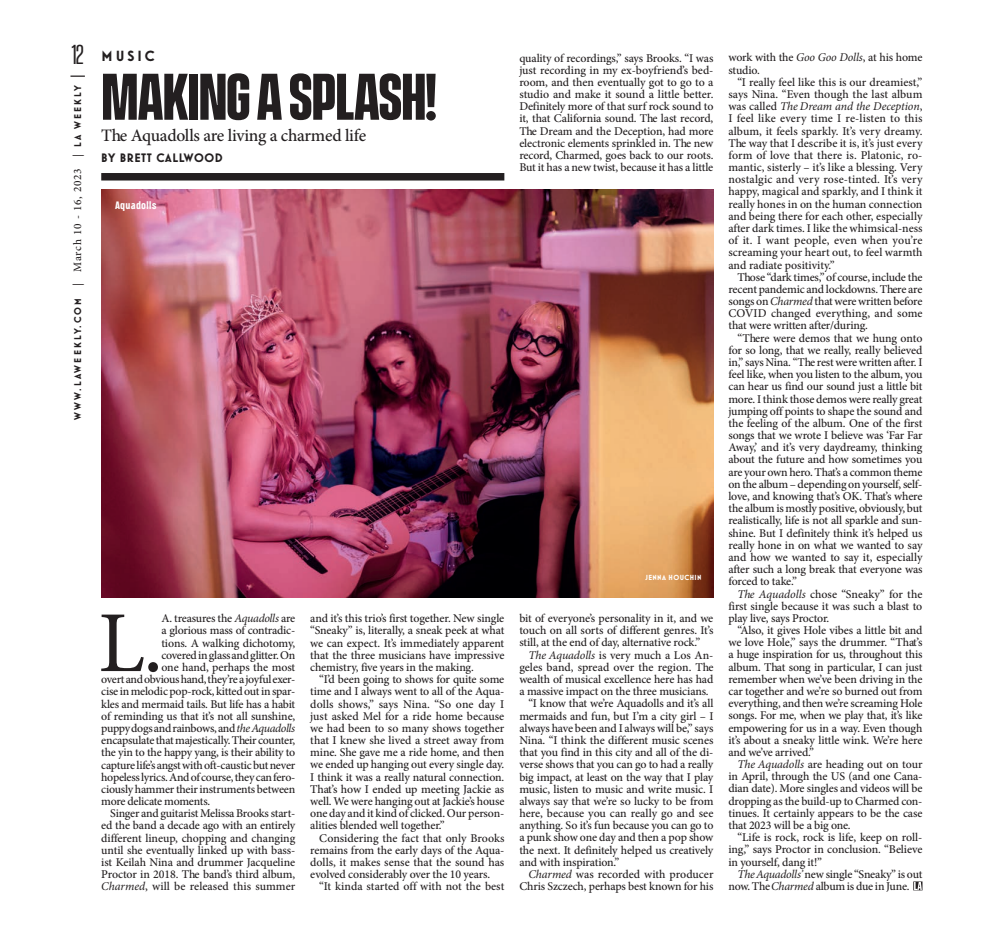
<style>
.page{position:relative;width:990px;height:945px;background:#fff}
.page>*{position:absolute;margin:0;border:0;box-sizing:border-box;transform-origin:0 0}
.t1{font:86.88px "Minion Pro";color:#231f20}
.t2{font:700 60px "Vanguard CF";letter-spacing:-.015em;color:#231f20}
.t3{font:25px "Vanguard CF";color:#231f20}
.t4{font:500 17.5px "Minion Pro";letter-spacing:-.015em;color:#231f20}
.t5{font:700 15px "Mostra Nuova Alt D";letter-spacing:.2em;color:#231f20}
.t6{font:700 12.5px "Mostra Nuova Alt D";letter-spacing:.05em;color:#231f20}
.t7{font:500 11.88px/12.1px "Minion Pro";letter-spacing:-.015em;color:#231f20;text-align:justify}
.t8{font:500 11.88px "Minion Pro";letter-spacing:.005em;color:#231f20}
.t9{font:700 10.25px "Coast";letter-spacing:.03em;color:#fff}
.t10{font:700 10px "Mostra Nuova";letter-spacing:.225em;color:#231f20}
.t11{font:700 7.5px "Mostra Nuova";letter-spacing:.05em;color:#fff}
.s1{font-family:"Minion Pro";font-weight:500;font-size:11.25px}
.s2{font-weight:400;font-style:italic}
</style>
<div class="page">
<svg style="left:70px;top:76px;width:15px;height:1px"></svg>
<div style="left:101px;top:173px;width:403px;height:8px;background:#231f20"></div>
<svg style="left:913px;top:881px;width:9px;height:9px"></svg>
<img style="left:101px;top:190px;width:612px;height:408px">
<h3 class="t3" style="left:71px;top:41px;width:15px">12</h3>
<p class="t10" style="left:72px;top:420px;width:336px;rotate:-90deg">WWW.LAWEEKLY.COM <span class="s1">| March 10 - 16, 2023 |</span> LA WEEKLY</p>
<p class="t5" style="left:102px;top:47px;width:55px">MUSIC</p>
<h2 class="t2" style="left:101px;top:62px;width:337px">MAKING A SPLASH!</h2>
<h3 class="t4" style="left:101px;top:123px;width:266px">The Aquadolls are living a charmed life</h3>
<p class="t6" style="left:101px;top:150px;width:123px">BY BRETT CALLWOOD</p>
<p class="t9" style="left:115px;top:199px;width:43px">Aquadolls</p>
<h1 class="t1" style="left:98px;top:585px;width:66px">L.</h1>
<p class="t7" style="left:161px;top:612px;width:135px">A. treasures the <span class="s2">Aquadolls</span> are</p>
<p class="t7" style="left:161px;top:625px;width:135px">a glorious mass of contradic-</p>
<p class="t7" style="left:161px;top:637px;width:135px">tions. A walking dichotomy,</p>
<p class="t7" style="left:161px;top:649px;width:135px">covered in glass and glitter. On</p>
<p class="t7" style="left:161px;top:661px;width:135px">one hand, perhaps the most</p>
<p class="t7" style="left:101px;top:673px;width:196px">overt and obvious hand, they’re a joyful exer-</p>
<p class="t7" style="left:101px;top:686px;width:196px">cise in melodic pop-rock, kitted out in spar-</p>
<p class="t7" style="left:101px;top:698px;width:196px">kles and mermaid tails. But life has a habit</p>
<p class="t7" style="left:101px;top:710px;width:196px">of reminding us that it’s not all sunshine,</p>
<p class="t7" style="left:101px;top:722px;width:196px">puppy dogs and rainbows, and <span class="s2">the Aquadolls</span></p>
<p class="t7" style="left:101px;top:734px;width:196px">encapsulate that majestically. Their counter,</p>
<p class="t7" style="left:101px;top:747px;width:196px">the yin to the happy yang, is their ability to</p>
<p class="t7" style="left:101px;top:759px;width:196px">capture life’s angst with oft-caustic but never</p>
<p class="t7" style="left:101px;top:771px;width:196px">hopeless lyrics. And of course, they can fero-</p>
<p class="t7" style="left:101px;top:783px;width:196px">ciously hammer their instruments between</p>
<p class="t7" style="left:101px;top:795px;width:111px">more delicate moments.</p>
<p class="t7" style="left:110px;top:807px;width:187px">Singer and guitarist Melissa Brooks start-</p>
<p class="t7" style="left:101px;top:820px;width:196px">ed the band a decade ago with an entirely</p>
<p class="t7" style="left:101px;top:832px;width:196px">different lineup, chopping and changing</p>
<p class="t7" style="left:101px;top:844px;width:196px">until she eventually linked up with bass-</p>
<p class="t7" style="left:101px;top:856px;width:196px">ist Keilah Nina and drummer Jacqueline</p>
<p class="t7" style="left:101px;top:868px;width:196px">Proctor in 2018. The band’s third album,</p>
<p class="t8" style="left:101px;top:879px;width:196px"><span class="s2">Charmed</span>, will be released this summer</p>
<p class="t7" style="left:310px;top:612px;width:196px">and it’s this trio’s first together. New single “Sneaky” is, literally, a sneak peek at what we can expect. It’s immediately apparent that the three musicians have impressive chemistry, five years in the making.</p>
<p class="t7" style="left:310px;top:673px;width:196px;text-indent:9px">“I’d been going to shows for quite some time and I always went to all of the Aqua&shy;dolls shows,” says Nina. “So one day I just asked Mel for a ride home because we had been to so many shows together that I knew she lived a street away from mine. She gave me a ride home, and then we ended up hanging out every single day.<br>I think it was a really natural connection.<br>That’s how I ended up meeting Jackie as well. We were hanging out at Jackie’s house one day and it kind of clicked. Our person&shy;alities blended well together.”</p>
<p class="t7" style="left:310px;top:832px;width:196px;text-indent:9px">Considering the fact that only Brooks remains from the early days of the Aqua&shy;dolls, it makes sense that the sound has evolved considerably over the 10 years.</p>
<p class="t7" style="left:319px;top:880px;width:187px">“It kinda started off with not the best</p>
<p class="t7" style="left:519px;top:52px;width:196px">quality of recordings,” says Brooks. “I was just recording in my ex-boyfriend’s bed&shy;room, and then eventually got to go to a studio and make it sound a little better.<br>Definitely more of that surf rock sound to it, that California sound. The last record, The Dream and the Deception, had more electronic elements sprinkled in. The new record, Charmed, goes back to our roots.<br>But it has a new twist, because it has a little</p>
<p class="t11" style="left:645px;top:573px;width:58px">JENNA HOUCHIN</p>
<p class="t7" style="left:519px;top:612px;width:196px">bit of everyone’s personality in it, and we touch on all sorts of different genres. It’s still, at the end of day, alternative rock.”</p>
<p class="t7" style="left:528px;top:649px;width:187px"><span class="s2">The Aquadolls</span> is very much a Los An-</p>
<p class="t7" style="left:519px;top:661px;width:196px">geles band, spread over the region. The</p>
<p class="t7" style="left:519px;top:673px;width:196px">wealth of musical excellence here has had</p>
<p class="t7" style="left:519px;top:685px;width:191px">a massive impact on the three musicians.</p>
<p class="t7" style="left:528px;top:698px;width:187px">“I know that we’re Aquadolls and it’s all</p>
<p class="t7" style="left:519px;top:710px;width:196px">mermaids and fun, but I’m a city girl – I</p>
<p class="t7" style="left:519px;top:722px;width:196px">always have been and I always will be,” says</p>
<p class="t7" style="left:519px;top:734px;width:196px">Nina. “I think the different music scenes</p>
<p class="t7" style="left:519px;top:746px;width:196px">that you find in this city and all of the di-</p>
<p class="t7" style="left:519px;top:758px;width:196px">verse shows that you can go to had a really</p>
<p class="t7" style="left:519px;top:771px;width:196px">big impact, at least on the way that I play</p>
<p class="t7" style="left:519px;top:783px;width:196px">music, listen to music and write music. I</p>
<p class="t7" style="left:519px;top:795px;width:196px">always say that we’re so lucky to be from</p>
<p class="t7" style="left:519px;top:807px;width:196px">here, because you can really go and see</p>
<p class="t7" style="left:519px;top:819px;width:196px">anything. So it’s fun because you can go to</p>
<p class="t7" style="left:519px;top:832px;width:196px">a punk show one day and then a pop show</p>
<p class="t7" style="left:519px;top:844px;width:196px">the next. It definitely helped us creatively</p>
<p class="t7" style="left:519px;top:856px;width:102px">and with inspiration.”</p>
<p class="t7" style="left:528px;top:868px;width:187px"><span class="s2">Charmed</span> was recorded with producer</p>
<p class="t7" style="left:519px;top:880px;width:196px">Chris Szczech, perhaps best known for his</p>
<p class="t7" style="left:728px;top:52px;width:196px">work with the <span class="s2">Goo Goo Dolls</span>, at his home studio.</p>
<p class="t7" style="left:728px;top:76px;width:196px;text-indent:9px">“I really feel like this is our dreamiest,” says Nina. “Even though the last album was called <span class="s2">The Dream and the Deception</span>, I feel like every time I re-listen to this album, it feels sparkly. It’s very dreamy.<br>The way that I describe it is, it’s just every form of love that there is. Platonic, ro&shy;mantic, sisterly – it’s like a blessing. Very nostalgic and very rose-tinted. It’s very happy, magical and sparkly, and I think it really hones in on the human connection and being there for each other, especially after dark times. I like the whimsical-ness of it. I want people, even when you’re screaming your heart out, to feel warmth and radiate positivity.”</p>
<p class="t7" style="left:728px;top:271px;width:196px;text-indent:9px">Those “dark times,” of course, include the recent pandemic and lockdowns. There are songs on <span class="s2">Charmed</span> that were written before COVID changed everything, and some that were written after/during.</p>
<p class="t7" style="left:728px;top:332px;width:196px;text-indent:9px">“There were demos that we hung onto for so long, that we really, really believed in,” says Nina. “The rest were written after. I feel like, when you listen to the album, you can hear us find our sound just a little bit more. I think those demos were really great jumping off points to shape the sound and the feeling of the album. One of the first songs that we wrote I believe was ‘Far Far Away,’ and it’s very daydreamy, thinking about the future and how sometimes you are your own hero. That’s a common theme on the album – depending on yourself, self&shy;love, and knowing that’s OK. That’s where the album is mostly positive, obviously, but realistically, life is not all sparkle and sun&shy;shine. But I definitely think it’s helped us really hone in on what we wanted to say and how we wanted to say it, especially after such a long break that everyone was forced to take.”</p>
<p class="t7" style="left:728px;top:588px;width:196px;text-indent:9px"><span class="s2">The Aquadolls</span> chose “Sneaky” for the first single because it was such a blast to play live, says Proctor.</p>
<p class="t7" style="left:728px;top:624px;width:196px;text-indent:9px">“Also, it gives Hole vibes a little bit and we love Hole,” says the drummer. “That’s a huge inspiration for us, throughout this album. That song in particular, I can just remember when we’ve been driving in the car together and we’re so burned out from everything, and then we’re screaming Hole songs. For me, when we play that, it’s like empowering for us in a way. Even though it’s about a sneaky little wink. We’re here and we’ve arrived.”</p>
<p class="t7" style="left:728px;top:758px;width:196px;text-indent:9px"><span class="s2">The Aquadolls</span> are heading out on tour in April, through the US (and one Cana&shy;dian date). More singles and videos will be dropping as the build-up to Charmed con&shy;tinues. It certainly appears to be the case that 2023 will be a big one.</p>
<p class="t7" style="left:728px;top:831px;width:196px;text-indent:9px">“Life is rock, rock is life, keep on roll&shy;ing,” says Proctor in conclusion. “Believe in yourself, dang it!”</p>
<p class="t7" style="left:728px;top:868px;width:196px;text-indent:9px"><span class="s2">The Aquadolls’</span> new single “Sneaky” is out now. The <span class="s2">Charmed</span> album is due in June.</p>
</div>
